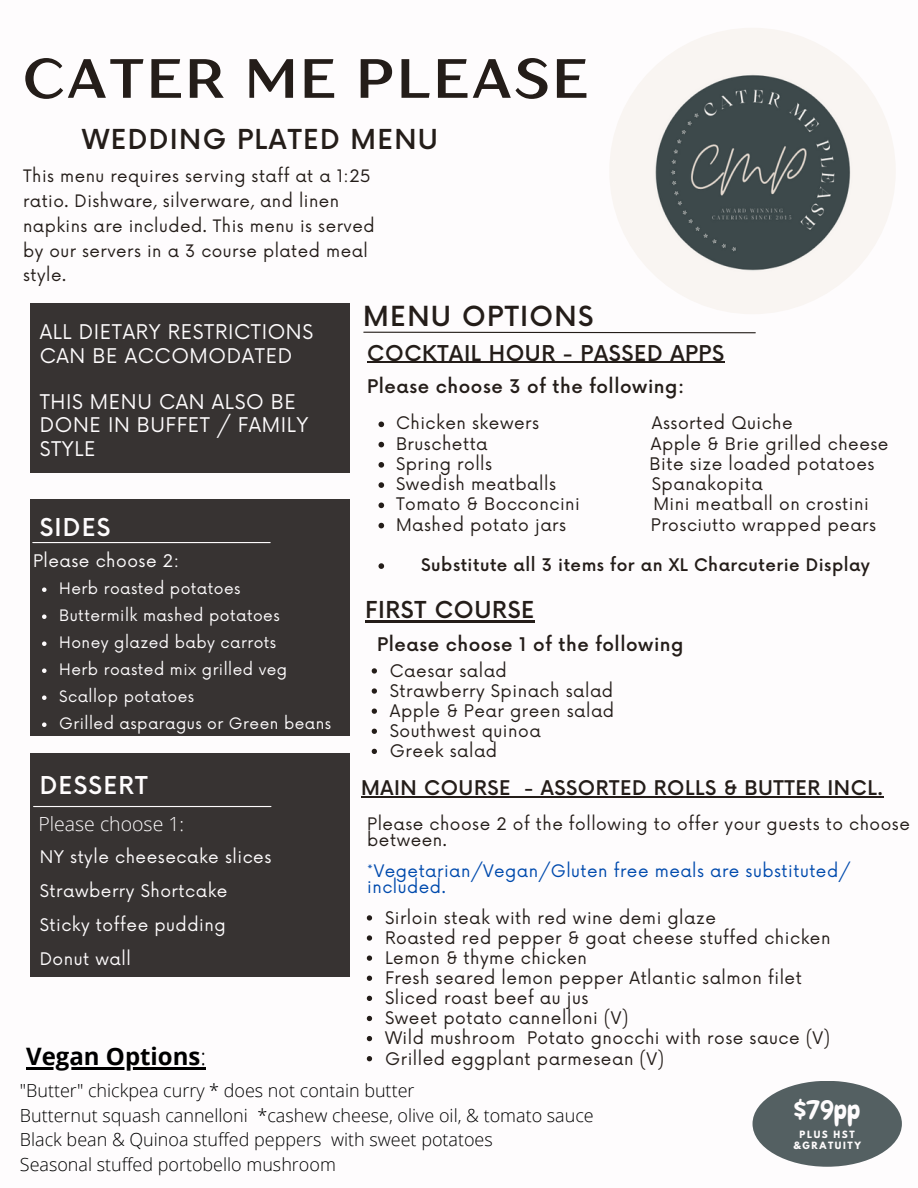
<style>
.page{position:relative;width:918px;height:1188px;background:#fff}
.page>*{position:absolute;margin:0;border:0;box-sizing:border-box;transform-origin:0 0}
.t1{font:700 55.2px "TT Drugs";letter-spacing:.06em;color:#241d19}
.t2{font:500 27px "Now";letter-spacing:.05em;color:#241d19}
.t3{font:500 26.85px "Now";letter-spacing:.05em;color:#241d19}
.t4{font:26.4px "Chewy";color:#fefcfd}
.t5{font:700 24px "Open Sans";color:#000}
.t6{font:500 24px "Now";letter-spacing:.05em;color:#fefcfd}
.t7{font:500 22.8px "Now";letter-spacing:.03em;color:#241d19}
.t8{font:500 21.3px "Now";letter-spacing:.03em;color:#241d19}
.t9{font:19.8px/23.2px "Now";letter-spacing:.03em;color:#fefcfd}
.t10{font:500 19.8px "Now";letter-spacing:.03em;color:#241d19}
.t11{font:300 19.5px "Open Sans";color:#fefcfd}
.t12{font:500 18.3px "Now";letter-spacing:.03em;color:#241d19}
.t13{font:300 18px/24.8px "Open Sans";color:#000}
.t14{font:16.95px/20.1px "Now";letter-spacing:.03em;color:#241d19}
.t15{font:16.95px/33.9px "Now";letter-spacing:.03em;color:#fefcfd}
.t16{font:500 16.95px "Now";letter-spacing:.03em;color:#241d19}
.t17{font:16.8px/24.8px "Now";letter-spacing:.03em;color:#241d19}
.t18{font:16.8px/15.8px "Now";letter-spacing:.03em;color:#004aad}
.t19{font:15.45px/27px "Now";letter-spacing:.03em;color:#fefcfd}
.t20{font:700 8.85px/11.1px "League Spartan";letter-spacing:.18em;color:#fefcfd;text-align:center}
.s1{font-weight:300}
</style>
<div class="page">
<div style="left:30px;top:303px;width:320px;height:170px;background:#373332"></div>
<div style="left:30px;top:499px;width:320px;height:236px;background:#373332"></div>
<div style="left:30px;top:753px;width:320px;height:224px;background:#373332"></div>
<svg style="left:363px;top:331px;width:393px;height:3px"></svg>
<hr style="left:33px;top:542px;width:237px;height:1px;background:#fefcfd">
<hr style="left:34px;top:806px;width:237px;height:1px;background:#fefcfd">
<img style="left:609px;top:28px;width:287px;height:286px;border-radius:50%">
<div style="left:753px;top:1081px;width:149px;height:86px;background:#546062;border-radius:50%"></div>
<svg style="left:42px;top:587px;width:5px;height:5px"></svg>
<svg style="left:42px;top:614px;width:5px;height:5px"></svg>
<svg style="left:42px;top:641px;width:5px;height:5px"></svg>
<svg style="left:42px;top:668px;width:5px;height:5px"></svg>
<svg style="left:42px;top:695px;width:5px;height:5px"></svg>
<svg style="left:42px;top:722px;width:5px;height:5px"></svg>
<hr style="left:367px;top:362px;width:358px;height:1px;background:#241d19">
<hr style="left:365px;top:621px;width:170px;height:2px;background:#241d19">
<svg style="left:379px;top:422px;width:5px;height:5px"></svg>
<svg style="left:379px;top:442px;width:5px;height:5px"></svg>
<svg style="left:379px;top:462px;width:5px;height:6px"></svg>
<svg style="left:379px;top:482px;width:5px;height:6px"></svg>
<svg style="left:379px;top:503px;width:5px;height:5px"></svg>
<svg style="left:379px;top:523px;width:5px;height:5px"></svg>
<svg style="left:379px;top:563px;width:5px;height:6px"></svg>
<svg style="left:372px;top:668px;width:5px;height:6px"></svg>
<svg style="left:372px;top:688px;width:5px;height:6px"></svg>
<svg style="left:372px;top:709px;width:5px;height:5px"></svg>
<svg style="left:372px;top:729px;width:5px;height:5px"></svg>
<svg style="left:372px;top:749px;width:5px;height:5px"></svg>
<hr style="left:361px;top:796px;width:150px;height:1px;background:#241d19">
<svg style="left:511px;top:796px;width:13px;height:1px"></svg>
<hr style="left:524px;top:796px;width:360px;height:1px;background:#241d19">
<svg style="left:367px;top:915px;width:5px;height:6px"></svg>
<svg style="left:367px;top:935px;width:5px;height:6px"></svg>
<svg style="left:367px;top:956px;width:5px;height:5px"></svg>
<svg style="left:367px;top:976px;width:5px;height:5px"></svg>
<svg style="left:367px;top:996px;width:5px;height:5px"></svg>
<svg style="left:367px;top:1016px;width:5px;height:5px"></svg>
<svg style="left:367px;top:1036px;width:5px;height:5px"></svg>
<svg style="left:367px;top:1056px;width:5px;height:5px"></svg>
<hr style="left:26px;top:1067px;width:174px;height:3px;background:#000">
<svg style="left:200px;top:1067px;width:6px;height:3px"></svg>
<h1 class="t1" style="left:23px;top:44px;width:566px">CATER ME PLEASE</h1>
<h3 class="t3" style="left:82px;top:125px;width:357px">WEDDING PLATED MENU</h3>
<p class="t17" style="left:23px;top:165px;width:353px">This menu requires serving staff at a 1:25 ratio. Dishware, silverware, and linen napkins are included. This menu is served by our servers in a 3 course plated meal style.</p>
<p class="t9" style="left:40px;top:321px;width:275px">ALL DIETARY RESTRICTIONS<br>CAN BE ACCOMODATED</p>
<p class="t9" style="left:40px;top:391px;width:270px">THIS MENU CAN ALSO BE<br>DONE IN BUFFET / FAMILY<br>STYLE</p>
<h3 class="t6" style="left:40px;top:514px;width:72px">SIDES</h3>
<p class="t15" style="left:33px;top:545px;width:148px">Please choose 2:</p>
<h2 class="t2" style="left:363px;top:301px;width:232px">MENU OPTIONS</h2>
<p class="t8" style="left:367px;top:341px;width:358px">COCKTAIL HOUR - PASSED APPS</p>
<p class="t12" style="left:367px;top:376px;width:319px">Please choose 3 of the following:</p>
<p class="t14" style="left:396px;top:414px;width:145px">Chicken skewers</p>
<p class="t14" style="left:652px;top:414px;width:142px">Assorted Quiche</p>
<p class="t14" style="left:396px;top:434px;width:93px">Bruschetta</p>
<p class="t14" style="left:651px;top:434px;width:239px">Apple &amp; Brie grilled cheese</p>
<p class="t14" style="left:396px;top:455px;width:98px">Spring rolls</p>
<p class="t14" style="left:650px;top:455px;width:226px">Bite size loaded potatoes</p>
<p class="t14" style="left:396px;top:475px;width:161px">Swedish meatballs</p>
<p class="t14" style="left:652px;top:475px;width:112px">Spanakopita</p>
<p class="t14" style="left:396px;top:495px;width:185px">Tomato &amp; Bocconcini</p>
<p class="t14" style="left:653px;top:495px;width:217px">Mini meatball on crostini</p>
<p class="t14" style="left:396px;top:515px;width:172px">Mashed potato jars</p>
<p class="t14" style="left:651px;top:515px;width:227px">Prosciutto wrapped pears</p>
<p class="t16" style="left:421px;top:556px;width:450px">Substitute all 3 items for an XL Charcuterie Display</p>
<p class="t19" style="left:59px;top:576px;width:274px">Herb roasted potatoes<br>Buttermilk mashed potatoes<br>Honey glazed baby carrots<br>Herb roasted mix grilled veg<br>Scallop potatoes<br>Grilled asparagus or Green beans</p>
<h3 class="t7" style="left:365px;top:598px;width:171px">FIRST COURSE</h3>
<p class="t12" style="left:377px;top:634px;width:308px">Please choose 1 of the following</p>
<p class="t14" style="left:390px;top:661px;width:226px">Caesar salad<br>Strawberry Spinach salad<br>Apple &amp; Pear green salad<br>Southwest quinoa<br>Greek salad</p>
<p class="t10" style="left:361px;top:777px;width:523px">MAIN COURSE - ASSORTED ROLLS &amp; BUTTER INCL.</p>
<p class="t17" style="left:367px;top:817px;width:544px;line-height:15.8px">Please choose 2 of the following to offer your guests to choose between.</p>
<p class="t18" style="left:367px;top:864px;width:485px">*Vegetarian/Vegan/Gluten free meals are substituted/ included.</p>
<p class="t14" style="left:385px;top:908px;width:447px">Sirloin steak with red wine demi glaze<br>Roasted red pepper &amp; goat cheese stuffed chicken Lemon &amp; thyme chicken<br>Fresh seared lemon pepper Atlantic salmon filet Sliced roast beef au jus<br>Sweet potato cannelloni (V)<br>Wild mushroom Potato gnocchi with rose sauce (V)<br>Grilled eggplant parmesean (V)</p>
<h3 class="t6" style="left:40px;top:772px;width:110px">DESSERT</h3>
<p class="t11" style="left:38px;top:810px;width:147px">Please choose 1:</p>
<p class="t15" style="left:40px;top:841px;width:233px">NY style cheesecake slices<br>Strawberry Shortcake<br>Sticky toffee pudding<br>Donut wall</p>
<h3 class="t5" style="left:26px;top:1039px;width:182px">Vegan Options<span class="s1">:</span></h3>
<p class="t13" style="left:20px;top:1078px;width:575px">"Butter" chickpea curry * does not contain butter<br>Butternut squash cannelloni *cashew cheese, olive oil, &amp; tomato sauce Black bean &amp; Quinoa stuffed peppers with sweet potatoes<br>Seasonal stuffed portobello mushroom</p>
<h3 class="t4" style="left:794px;top:1093px;width:68px">$79pp</h3>
<p class="t20" style="left:793px;top:1130px;width:69px">PLUS HST &amp;GRATUITY</p>
</div>
